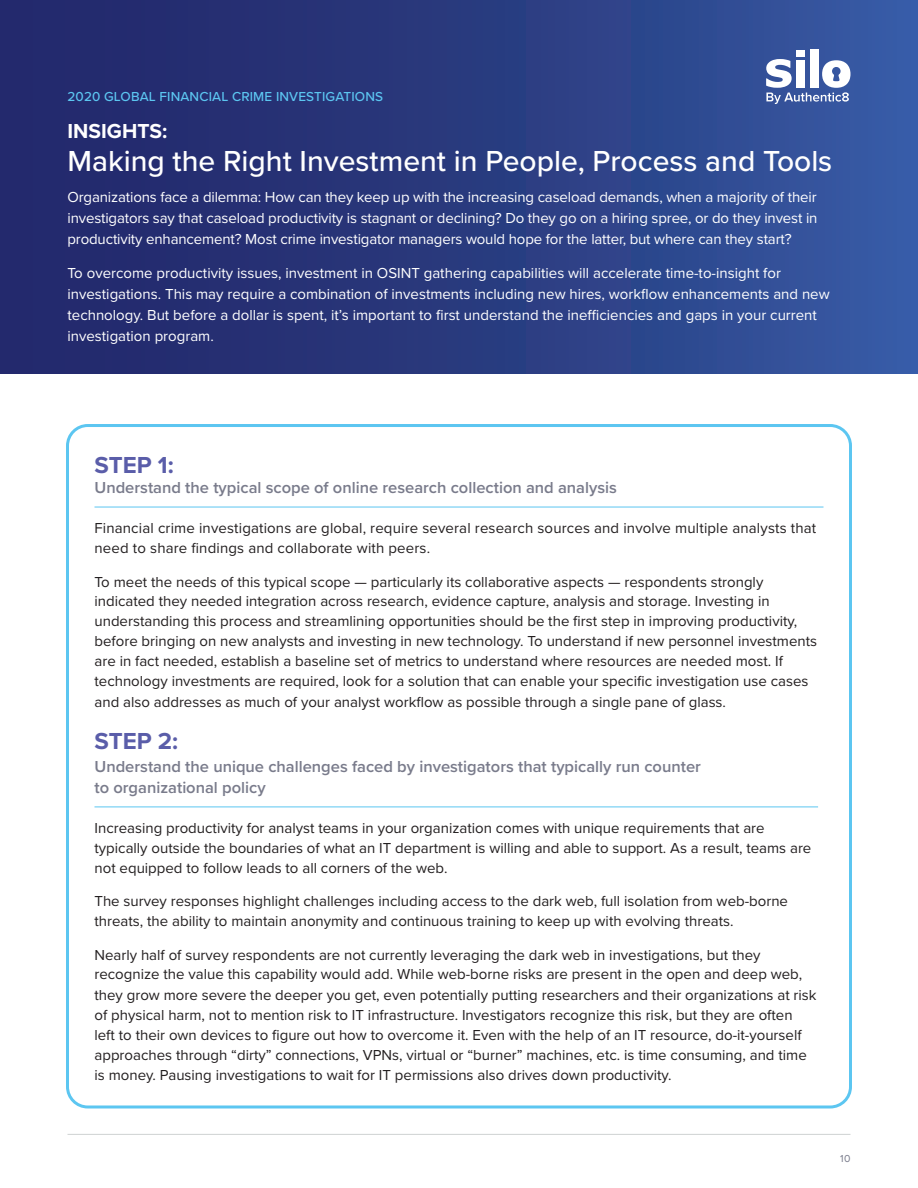
<style>
.page{position:relative;width:918px;height:1188px;background:#fff}
.page>*{position:absolute;margin:0;border:0;box-sizing:border-box;transform-origin:0 0}
.t1{font:500 30px "Proxima Nova";color:#fff}
.t2{font:700 24px "Proxima Nova";color:#5a5da9}
.t3{font:700 21px "Proxima Nova";color:#fff}
.Intro_Rules{font:600 16.5px/21px "Proxima Nova";color:#797b8b}
.p{font:15px/20.1px "Proxima Nova";color:#231f20}
.p-2{font:15px/21px "Proxima Nova";color:#fff;text-align:justify}
.Page_Title_Grey{font:500 13.5px "Proxima Nova";letter-spacing:.01em;color:#5cc6f1}
.t4{font:10.5px "Proxima Nova";color:#797b8b}
</style>
<div class="page">
<hr style="left:68px;top:1134px;width:782px;height:1px;background:#cfd2d2">
<div style="left:0;top:0;width:918px;height:374px;background:linear-gradient(to right,#202364,#3557a0)"></div>
<div style="left:66px;top:424px;width:786px;height:684px;border:3px solid #5cc6f1;border-radius:20px"></div>
<hr style="left:94px;top:507px;width:730px;height:1px;background:#5cc6f1">
<div style="left:796px;top:50px;width:9px;height:6px;background:#fff"></div>
<div style="left:810px;top:50px;width:9px;height:38px;background:#fff"></div>
<svg style="left:766px;top:59px;width:84px;height:45px"></svg>
<hr style="left:94px;top:807px;width:724px;height:1px;background:#5cc6f1">
<p class="Page_Title_Grey" style="left:68px;top:87px;width:317px">2020 GLOBAL FINANCIAL CRIME INVESTIGATIONS</p>
<h3 class="t3" style="left:68px;top:115px;width:101px">INSIGHTS:</h3>
<h3 class="t1" style="left:68px;top:138px;width:766px">Making the Right Investment in People, Process and Tools</h3>
<p class="p-2" style="left:68px;top:185px;width:752px">Organizations face a dilemma: How can they keep up with the increasing caseload demands, when a majority of their investigators say that caseload productivity is stagnant or declining? Do they go on a hiring spree, or do they invest in productivity enhancement? Most crime investigator managers would hope for the latter, but where can they start?</p>
<p class="p-2" style="left:68px;top:262px;width:764px;text-align:left">To overcome productivity issues, investment in OSINT gathering capabilities will accelerate time-to-insight for investigations. This may require a combination of investments including new hires, workflow enhancements and new technology. But before a dollar is spent, it’s important to first understand the inefficiencies and gaps in your current investigation program.</p>
<h1 class="t2" style="left:94px;top:447px;width:81px">STEP 1:</h1>
<p class="Intro_Rules" style="left:94px;top:477px;width:524px">Understand the typical scope of online research collection and analysis</p>
<p class="p" style="left:94px;top:518px;width:723px">Financial crime investigations are global, require several research sources and involve multiple analysts that need to share findings and collaborate with peers.</p>
<p class="p" style="left:94px;top:571px;width:724px">To meet the needs of this typical scope — particularly its collaborative aspects — respondents strongly indicated they needed integration across research, evidence capture, analysis and storage. Investing in understanding this process and streamlining opportunities should be the first step in improving productivity, before bringing on new analysts and investing in new technology. To understand if new personnel investments are in fact needed, establish a baseline set of metrics to understand where resources are needed most. If technology investments are required, look for a solution that can enable your specific investigation use cases and also addresses as much of your analyst workflow as possible through a single pane of glass.</p>
<h1 class="t2" style="left:94px;top:723px;width:85px">STEP 2:</h1>
<p class="Intro_Rules" style="left:94px;top:756px;width:608px">Understand the unique challenges faced by investigators that typically run counter to organizational policy</p>
<p class="p" style="left:94px;top:818px;width:718px">Increasing productivity for analyst teams in your organization comes with unique requirements that are typically outside the boundaries of what an IT department is willing and able to support. As a result, teams are not equipped to follow leads to all corners of the web.</p>
<p class="p" style="left:94px;top:891px;width:695px">The survey responses highlight challenges including access to the dark web, full isolation from web-borne threats, the ability to maintain anonymity and continuous training to keep up with evolving threats.</p>
<p class="p" style="left:94px;top:944px;width:724px">Nearly half of survey respondents are not currently leveraging the dark web in investigations, but they recognize the value this capability would add. While web-borne risks are present in the open and deep web, they grow more severe the deeper you get, even potentially putting researchers and their organizations at risk of physical harm, not to mention risk to IT infrastructure. Investigators recognize this risk, but they are often left to their own devices to figure out how to overcome it. Even with the help of an IT resource, do-it-yourself approaches through “dirty” connections, VPNs, virtual or “burner” machines, etc. is time consuming, and time is money. Pausing investigations to wait for IT permissions also drives down productivity.</p>
<p class="t4" style="left:840px;top:1151px;width:12px">10</p>
</div>
